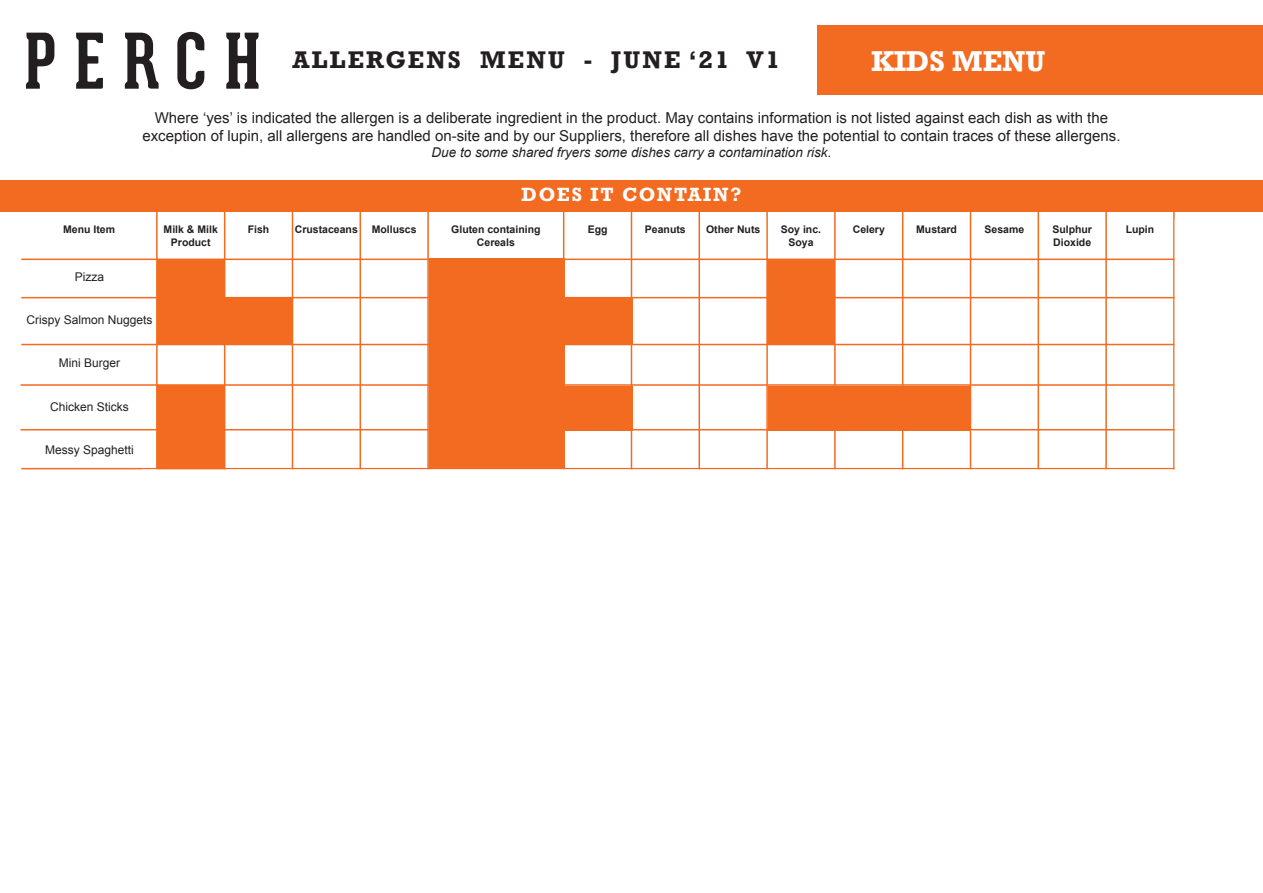
<style>
.page{position:relative;width:1263px;height:893px;background:#fff}
.page>*{position:absolute;margin:0;border:0;box-sizing:border-box;transform-origin:0 0}
.t1{font:700 27px "Rockwell";color:#fff}
.t2{font:700 22.65px "Rockwell";letter-spacing:.1em;color:#231f20}
.t3{font:700 18px "Rockwell";letter-spacing:.1em;color:#fff}
.t4{font:15px/18px "Arial";color:#231f20;text-align:center}
.t5{font:italic 13.5px "Arial";color:#231f20}
.t6{font:12px "Arial";color:#231f20}
.t7{font:700 10.5px/12.6px "Arial";color:#231f20;text-align:center}
</style>
<div class="page">
<div style="left:0;top:180px;width:1263px;height:31px;background:#f36a21"></div>
<svg style="left:26px;top:33px;width:28px;height:56px"></svg>
<svg style="left:76px;top:33px;width:27px;height:56px"></svg>
<svg style="left:125px;top:33px;width:34px;height:56px"></svg>
<svg style="left:177px;top:32px;width:27px;height:57px"></svg>
<svg style="left:226px;top:33px;width:33px;height:56px"></svg>
<hr style="left:156px;top:196px;width:2px;height:654px;background:#f36a21">
<hr style="left:224px;top:196px;width:1px;height:654px;background:#f36a21">
<hr style="left:292px;top:196px;width:1px;height:654px;background:#f36a21">
<hr style="left:359px;top:196px;width:2px;height:654px;background:#f36a21">
<hr style="left:427px;top:196px;width:2px;height:654px;background:#f36a21">
<hr style="left:563px;top:196px;width:1px;height:654px;background:#f36a21">
<hr style="left:631px;top:196px;width:1px;height:654px;background:#f36a21">
<hr style="left:698px;top:196px;width:2px;height:654px;background:#f36a21">
<hr style="left:766px;top:196px;width:2px;height:654px;background:#f36a21">
<hr style="left:834px;top:196px;width:2px;height:654px;background:#f36a21">
<hr style="left:902px;top:196px;width:1px;height:654px;background:#f36a21">
<hr style="left:970px;top:196px;width:1px;height:654px;background:#f36a21">
<hr style="left:1037px;top:196px;width:2px;height:654px;background:#f36a21">
<hr style="left:1105px;top:196px;width:2px;height:654px;background:#f36a21">
<hr style="left:1173px;top:196px;width:2px;height:654px;background:#f36a21">
<hr style="left:21px;top:259px;width:1221px;height:1px;background:#f36a21">
<div style="left:817px;top:26px;width:446px;height:69px;background:#f36a21"></div>
<hr style="left:21px;top:297px;width:1221px;height:1px;background:#f36a21">
<hr style="left:21px;top:344px;width:1221px;height:1px;background:#f36a21">
<hr style="left:21px;top:384px;width:1220px;height:2px;background:#f36a21">
<hr style="left:21px;top:429px;width:1220px;height:1px;background:#f36a21">
<div style="left:429px;top:259px;width:135px;height:210px;background:#f36a21"></div>
<div style="left:158px;top:385px;width:67px;height:84px;background:#f36a21"></div>
<div style="left:158px;top:298px;width:134px;height:47px;background:#f36a21"></div>
<div style="left:498px;top:298px;width:134px;height:47px;background:#f36a21"></div>
<div style="left:498px;top:386px;width:134px;height:44px;background:#f36a21"></div>
<div style="left:768px;top:386px;width:202px;height:44px;background:#f36a21"></div>
<div style="left:768px;top:259px;width:67px;height:86px;background:#f36a21"></div>
<div style="left:1175px;top:219px;width:74px;height:568px;background:#fff"></div>
<div style="left:158px;top:259px;width:66px;height:47px;background:#f36a21"></div>
<hr style="left:21px;top:468px;width:1154px;height:1px;background:#f36a21">
<div style="left:142px;top:469px;width:1044px;height:398px;background:#fff;border:2px solid #fff"></div>
<p class="t1" style="left:871px;top:44px;width:176px">KIDS MENU</p>
<h2 class="t2" style="left:292px;top:46px;width:489px">ALLERGENS MENU - JUNE ‘21 V1</h2>
<p class="t4" style="left:142px;top:109px;width:979px">Where ‘yes’ is indicated the allergen is a deliberate ingredient in the product. May contains information is not listed against each dish as with the exception of lupin, all allergens are handled on-site and by our Suppliers, therefore all dishes have the potential to contain traces of these allergens.</p>
<p class="t5" style="left:431px;top:144px;width:401px">Due to some shared fryers some dishes carry a contamination risk.</p>
<p class="t3" style="left:522px;top:183px;width:221px">DOES IT CONTAIN?</p>
<p class="t7" style="left:63px;top:223px;width:53px">Menu Item</p>
<p class="t7" style="left:164px;top:223px;width:56px">Milk &amp; Milk<br>Product</p>
<p class="t7" style="left:248px;top:223px;width:23px">Fish</p>
<p class="t7" style="left:295px;top:223px;width:65px">Crustaceans</p>
<p class="t7" style="left:372px;top:223px;width:46px">Molluscs</p>
<p class="t7" style="left:451px;top:223px;width:91px">Gluten containing<br>Cereals</p>
<p class="t7" style="left:588px;top:223px;width:21px">Egg</p>
<p class="t7" style="left:645px;top:223px;width:42px">Peanuts</p>
<p class="t7" style="left:706px;top:223px;width:56px">Other Nuts</p>
<p class="t7" style="left:781px;top:223px;width:42px">Soy inc.<br>Soya</p>
<p class="t7" style="left:853px;top:223px;width:34px">Celery</p>
<p class="t7" style="left:916px;top:223px;width:42px">Mustard</p>
<p class="t7" style="left:984px;top:223px;width:41px">Sesame</p>
<p class="t7" style="left:1052px;top:223px;width:41px;text-align:left">Sulphur<br>Dioxide</p>
<p class="t7" style="left:1126px;top:223px;width:30px">Lupin</p>
<p class="t6" style="left:75px;top:269px;width:31px">Pizza</p>
<p class="t6" style="left:26px;top:312px;width:128px">Crispy Salmon Nuggets</p>
<p class="t6" style="left:59px;top:355px;width:63px">Mini Burger</p>
<p class="t6" style="left:50px;top:398px;width:80px">Chicken Sticks</p>
<p class="t6" style="left:45px;top:442px;width:90px">Messy Spaghetti</p>
</div>
